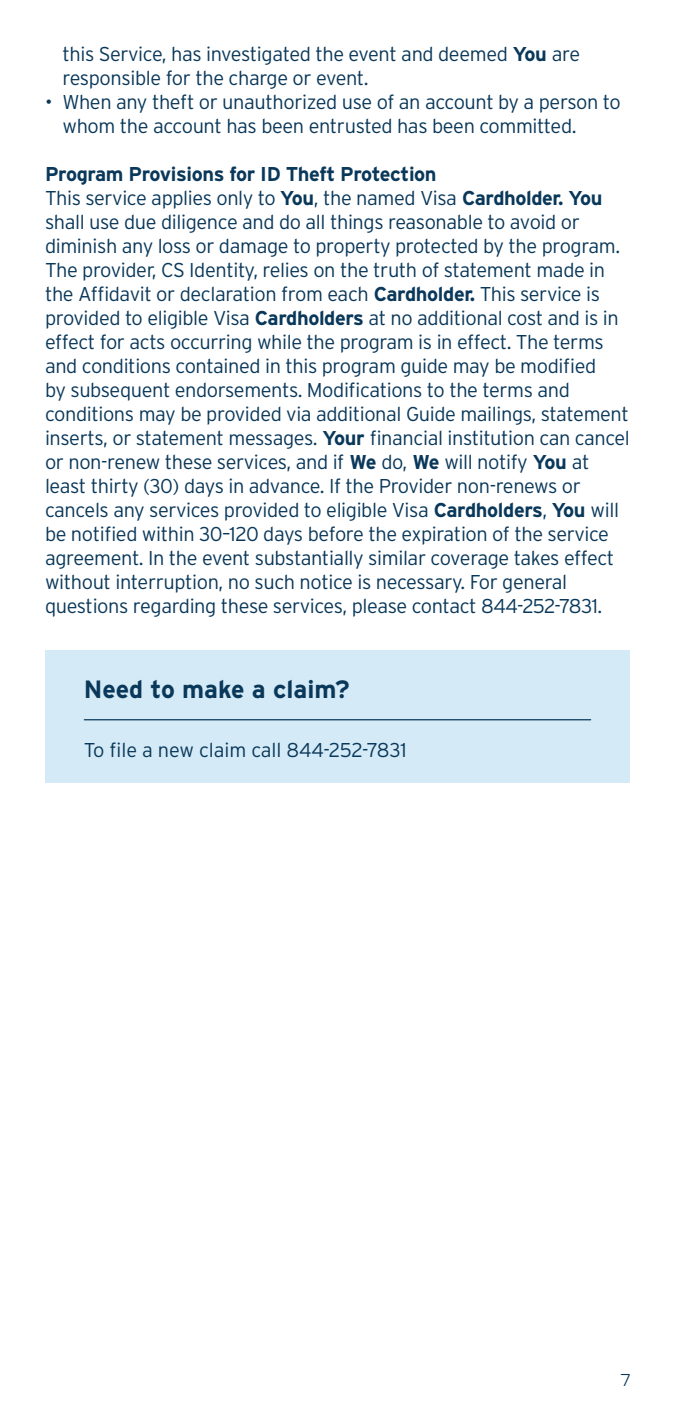
<style>
.page{position:relative;width:675px;height:1418px;background:#fff}
.page>*{position:absolute;margin:0;border:0;box-sizing:border-box;transform-origin:0 0}
.t1{font:700 25px "Interstate";color:#0a385a}
.t2{font:300 20px/24px "Interstate";letter-spacing:-.02em;color:#0a385a}
.t3{font:700 20px "Interstate";letter-spacing:-.02em;color:#0a385a}
.t4{font:17.5px "Barclaycard Co Lt";color:#0a385a}
.s1{font-weight:700}
</style>
<div class="page">
<div style="left:45px;top:650px;width:585px;height:133px;background:#d4eaf6"></div>
<hr style="left:84px;top:719px;width:507px;height:1px;background:#0a385a">
<p class="t2" style="left:62px;top:42px;width:519px">this Service, has investigated the event and deemed <span class="s1">You</span> are responsible for the charge or event.</p>
<p class="t2" style="left:62px;top:90px;width:560px;text-indent:-18px">• When any theft or unauthorized use of an account by a person to whom the account has been entrusted has been committed.</p>
<p class="t3" style="left:45px;top:163px;width:393px">Program Provisions for ID Theft Protection</p>
<p class="t2" style="left:45px;top:186px;width:586px">This service applies only to <span class="s1">You</span>, the named Visa <span class="s1">Cardholder. You </span>shall use due diligence and do all things reasonable to avoid or diminish any loss or damage to property protected by the program.<br>The provider, CS Identity, relies on the truth of statement made in the Affidavit or declaration from each <span class="s1">Cardholder.</span> This service is provided to eligible Visa <span class="s1">Cardholders</span> at no additional cost and is in effect for acts occurring while the program is in effect. The terms and conditions contained in this program guide may be modified<br>by subsequent endorsements. Modifications to the terms and conditions may be provided via additional Guide mailings, statement inserts, or statement messages. <span class="s1">Your</span> financial institution can cancel or non-renew these services, and if <span class="s1">We</span> do, <span class="s1">We</span> will notify <span class="s1">You</span> at least thirty (30) days in advance. If the Provider non-renews or cancels any services provided to eligible Visa <span class="s1">Cardholders</span>, <span class="s1">You</span> will be notified within 30–120 days before the expiration of the service agreement. In the event substantially similar coverage takes effect without interruption, no such notice is necessary. For general questions regarding these services, please contact 844-252-7831.</p>
<p class="t1" style="left:84px;top:675px;width:268px">Need to make a claim?</p>
<p class="t2" style="left:84px;top:737px;width:324px">To file a new claim call 844-252-7831</p>
<p class="t4" style="left:621px;top:1369px;width:11px">7</p>
</div>
